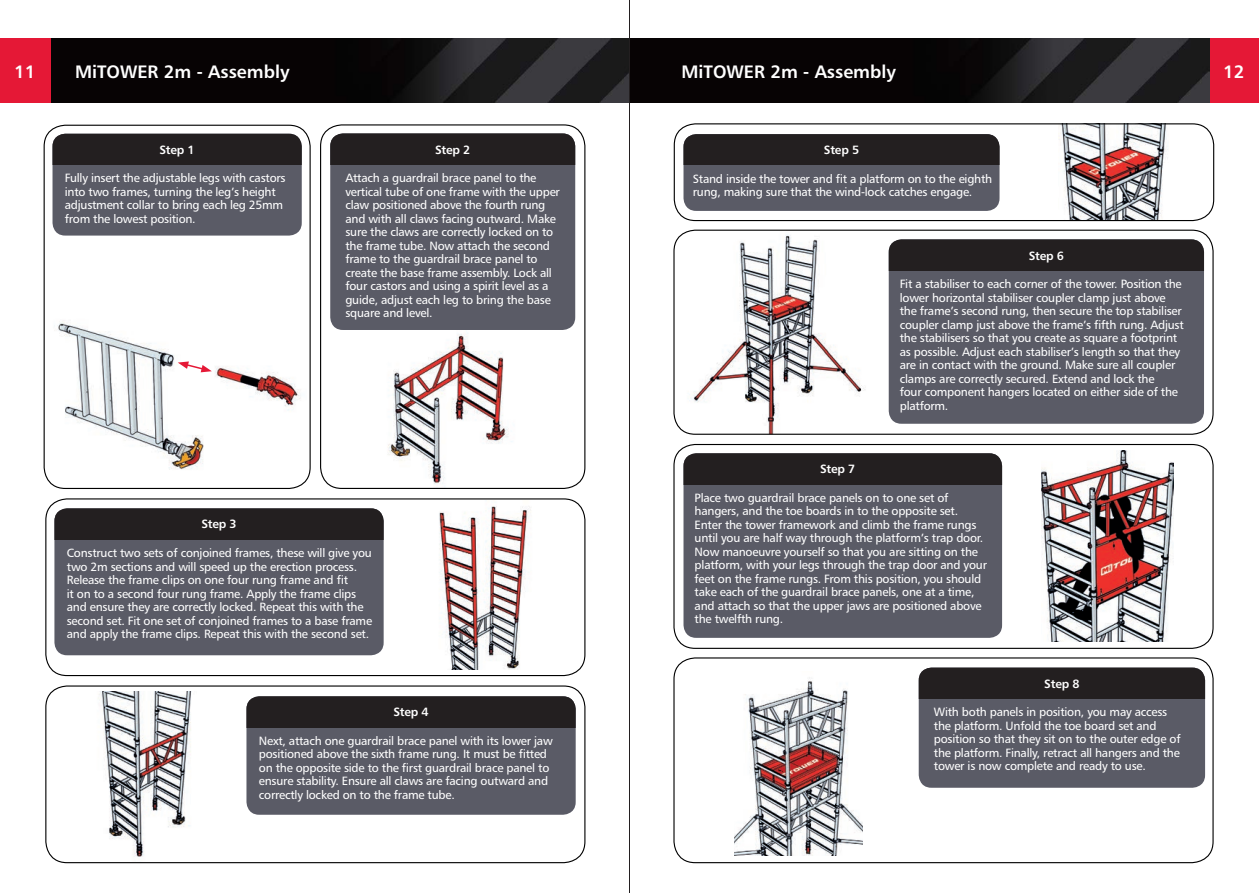
<style>
.page{position:relative;width:1259px;height:893px;background:#fff}
.page>*{position:absolute;margin:0;border:0;box-sizing:border-box;transform-origin:0 0}
.t1{font:18px "Humanist 777 BT Bold B";color:#fff}
.t2{font:12px/13.5px "Humanist 777 BT Roman B";letter-spacing:-.02em;color:#fff}
.t3{font:12px "Humanist 777 BT Bold B";letter-spacing:-.02em;color:#fff}
</style>
<div class="page">
<img style="left:1041px;top:450px;width:132px;height:191px">
<div style="left:673px;top:444px;width:540px;height:205px;border:1px solid #000;border-radius:21px"></div>
<img style="left:676px;top:230px;width:189px;height:203px">
<div style="left:673px;top:230px;width:540px;height:205px;border:1px solid #000;border-radius:21px"></div>
<img style="left:439px;top:506px;width:92px;height:163px">
<div style="left:45px;top:498px;width:540px;height:178px;border:1px solid #000;border-radius:21px"></div>
<img style="left:98px;top:691px;width:94px;height:166px">
<div style="left:45px;top:685px;width:540px;height:178px;border:1px solid #000;border-radius:21px"></div>
<img style="left:51px;top:38px;width:578px;height:65px">
<div style="left:0;top:38px;width:51px;height:65px;background:#e51836"></div>
<div style="left:1208px;top:38px;width:51px;height:65px;background:#e51836"></div>
<img style="left:630px;top:38px;width:579px;height:65px">
<hr style="left:629px;top:0;width:1px;height:893px;background:#231f20">
<img style="left:1058px;top:125px;width:110px;height:94px">
<div style="left:674px;top:123px;width:540px;height:98px;border:1px solid #000;border-radius:21px"></div>
<img style="left:44px;top:320px;width:266px;height:165px">
<div style="left:44px;top:125px;width:267px;height:364px;border:1px solid #000;border-radius:21px"></div>
<img style="left:388px;top:333px;width:124px;height:154px">
<div style="left:320px;top:124px;width:265px;height:365px;border:1px solid #000;border-radius:21px"></div>
<div style="left:52px;top:134px;width:250px;height:102px;background:#5a5b66;border-radius:13px"></div>
<div style="left:52px;top:134px;width:250px;height:31px;background:#231f20"></div>
<div style="left:54px;top:508px;width:330px;height:147px;background:#5a5b66;border-radius:13px"></div>
<div style="left:54px;top:508px;width:330px;height:32px;background:#231f20"></div>
<div style="left:246px;top:696px;width:330px;height:119px;background:#5a5b66;border-radius:13px"></div>
<div style="left:246px;top:696px;width:330px;height:31px;background:#231f20"></div>
<div style="left:683px;top:134px;width:316px;height:77px;background:#5a5b66;border-radius:13px"></div>
<div style="left:683px;top:134px;width:316px;height:31px;background:#231f20"></div>
<div style="left:330px;top:133px;width:245px;height:197px;background:#5a5b66;border-radius:13px"></div>
<div style="left:330px;top:133px;width:245px;height:32px;background:#231f20"></div>
<svg style="left:178px;top:361px;width:34px;height:11px"></svg>
<img style="left:734px;top:677px;width:128px;height:178px">
<div style="left:673px;top:657px;width:540px;height:206px;border:1px solid #000;border-radius:21px"></div>
<div style="left:888px;top:239px;width:316px;height:185px;background:#5a5b66;border-radius:13px"></div>
<div style="left:888px;top:239px;width:316px;height:32px;background:#231f20"></div>
<div style="left:683px;top:453px;width:319px;height:185px;background:#5a5b66;border-radius:13px"></div>
<div style="left:683px;top:453px;width:319px;height:31px;background:#231f20"></div>
<div style="left:918px;top:668px;width:287px;height:120px;background:#5a5b66;border-radius:13px"></div>
<div style="left:918px;top:668px;width:287px;height:31px;background:#231f20"></div>
<h1 class="t1" style="left:14px;top:60px;width:23px">11</h1>
<h1 class="t1" style="left:75px;top:60px;width:216px">MiTOWER 2m - Assembly</h1>
<h1 class="t1" style="left:681px;top:60px;width:216px">MiTOWER 2m - Assembly</h1>
<h1 class="t1" style="left:1223px;top:60px;width:23px">12</h1>
<p class="t3" style="left:159px;top:142px;width:37px">Step 1</p>
<p class="t2" style="left:65px;top:171px;width:222px">Fully insert the adjustable legs with castors into two frames, turning the leg’s height adjustment collar to bring each leg 25mm from the lowest position.</p>
<p class="t3" style="left:435px;top:142px;width:37px">Step 2</p>
<p class="t2" style="left:345px;top:171px;width:216px">Attach a guardrail brace panel to the vertical tube of one frame with the upper claw positioned above the fourth rung and with all claws facing outward. Make sure the claws are correctly locked on to the frame tube. Now attach the second frame to the guardrail brace panel to create the base frame assembly. Lock all four castors and using a spirit level as a guide, adjust each leg to bring the base square and level.</p>
<p class="t3" style="left:201px;top:517px;width:37px">Step 3</p>
<p class="t2" style="left:67px;top:546px;width:307px">Construct two sets of conjoined frames, these will give you two 2m sections and will speed up the erection process.<br>Release the frame clips on one four rung frame and fit<br>it on to a second four rung frame. Apply the frame clips and ensure they are correctly locked. Repeat this with the second set. Fit one set of conjoined frames to a base frame and apply the frame clips. Repeat this with the second set.</p>
<p class="t3" style="left:393px;top:705px;width:37px">Step 4</p>
<p class="t2" style="left:259px;top:734px;width:295px">Next, attach one guardrail brace panel with its lower jaw positioned above the sixth frame rung. It must be fitted on the opposite side to the first guardrail brace panel to ensure stability. Ensure all claws are facing outward and correctly locked on to the frame tube.</p>
<p class="t3" style="left:824px;top:142px;width:37px">Step 5</p>
<p class="t2" style="left:693px;top:172px;width:301px">Stand inside the tower and fit a platform on to the eighth rung, making sure that the wind-lock catches engage.</p>
<p class="t3" style="left:1028px;top:248px;width:37px">Step 6</p>
<p class="t3" style="left:820px;top:462px;width:37px">Step 7</p>
<p class="t2" style="left:900px;top:277px;width:285px">Fit a stabiliser to each corner of the tower. Position the lower horizontal stabiliser coupler clamp just above the frame’s second rung, then secure the top stabiliser coupler clamp just above the frame’s fifth rung. Adjust the stabilisers so that you create as square a footprint as possible. Adjust each stabiliser’s length so that they are in contact with the ground. Make sure all coupler clamps are correctly secured. Extend and lock the<br>four component hangers located on either side of the platform.</p>
<p class="t2" style="left:694px;top:491px;width:294px">Place two guardrail brace panels on to one set of hangers, and the toe boards in to the opposite set.<br>Enter the tower framework and climb the frame rungs until you are half way through the platform’s trap door.<br>Now manoeuvre yourself so that you are sitting on the platform, with your legs through the trap door and your feet on the frame rungs. From this position, you should take each of the guardrail brace panels, one at a time, and attach so that the upper jaws are positioned above the twelfth rung.</p>
<p class="t3" style="left:1044px;top:676px;width:37px">Step 8</p>
<p class="t2" style="left:934px;top:705px;width:248px">With both panels in position, you may access the platform. Unfold the toe board set and position so that they sit on to the outer edge of the platform. Finally, retract all hangers and the tower is now complete and ready to use.</p>
</div>
